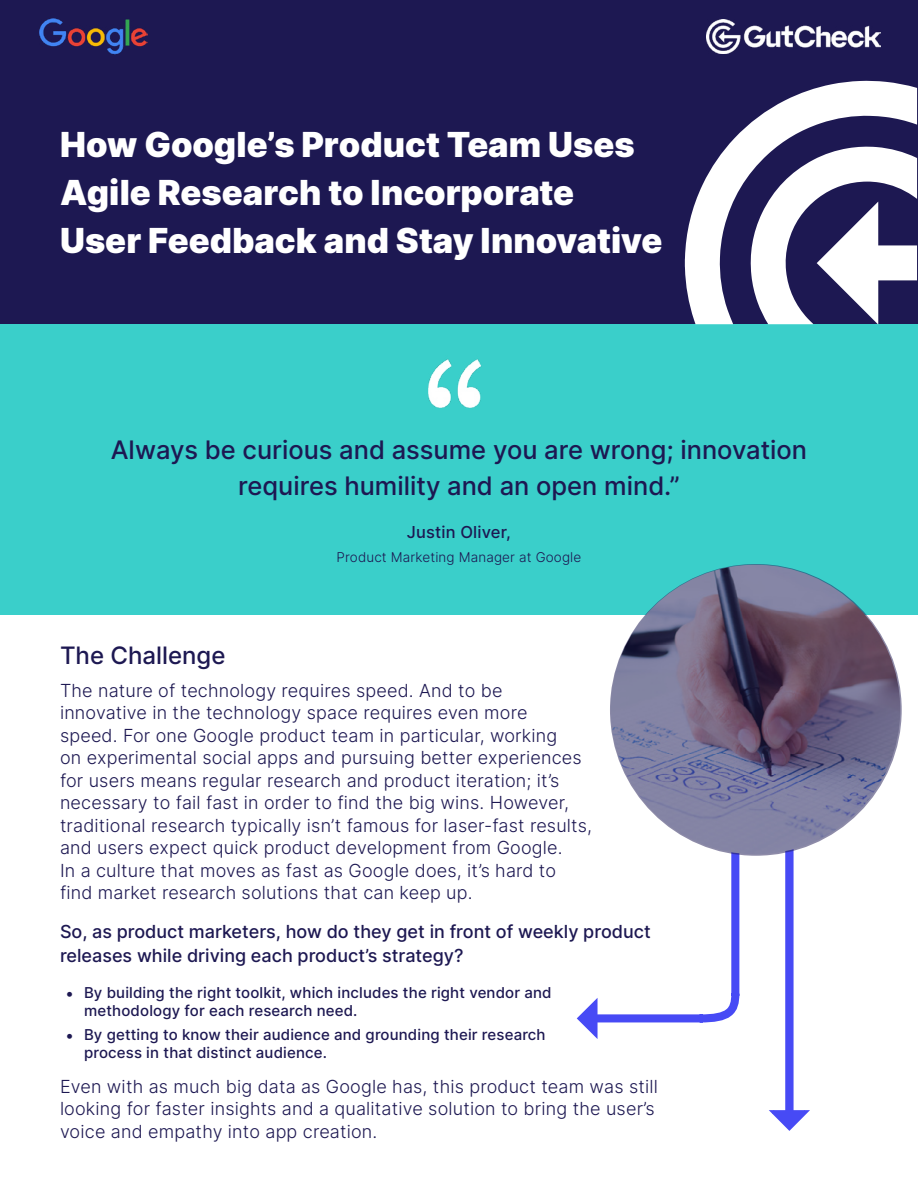
<style>
.page{position:relative;width:918px;height:1188px;background:#fff}
.page>*{position:absolute;margin:0;border:0;box-sizing:border-box;transform-origin:0 0}
.t1{font:900 34.5px/48px "Inter";color:#fff}
.t2{font:500 25.5px/36px "Inter";color:#1d1852;text-align:center}
.t3{font:500 24px "Inter";color:#1d1852}
.t4{font:300 18px/22.5px "Inter";letter-spacing:.01em;color:#1d1852}
.t5{font:500 18px/24px "Inter";color:#1d1852}
.t6{font:500 16.5px "Inter";letter-spacing:.01em;color:#1d1852}
.t7{font:500 15px/18px "Inter";letter-spacing:.01em;color:#1d1852}
.t8{font:300 13.5px "Inter";letter-spacing:.01em;color:#1d1852}
.s1{font-family:"Nunito Sans";font-weight:300;font-size:13.5px}
</style>
<div class="page">
<div style="left:0;top:56px;width:918px;height:312px;background:#1d1852"></div>
<div style="left:0;top:324px;width:918px;height:302px;background:#3acfca"></div>
<div style="left:0;top:0;width:918px;height:66px;background:#1d1852"></div>
<img style="left:706px;top:19px;width:174px;height:34px">
<img style="left:39px;top:18px;width:108px;height:36px">
<div style="left:0;top:615px;width:918px;height:573px;background:#fff"></div>
<img style="left:428px;top:359px;width:53px;height:49px">
<div style="left:785px;top:792px;width:9px;height:323px;background:#474af5"></div>
<svg style="left:769px;top:1109px;width:41px;height:22px"></svg>
<svg style="left:576px;top:841px;width:167px;height:198px"></svg>
<svg style="left:610px;top:564px;width:292px;height:292px;background:#6e6786"></svg>
<svg style="left:685px;top:81px;width:232px;height:243px"></svg>
<svg style="left:749px;top:146px;width:168px;height:178px"></svg>
<h1 class="t1" style="left:60px;top:120px;width:604px">How Google’s Product Team Uses<br>Agile Research to Incorporate<br>User Feedback and Stay Innovative</h1>
<h2 class="t2" style="left:111px;top:431px;width:698px">Always be curious and assume you are wrong; innovation requires humility and an open mind.”</h2>
<p class="t6" style="left:407px;top:520px;width:106px">Justin Oliver,</p>
<p class="t8" style="left:337px;top:547px;width:246px">Product Marketing Manager at Google</p>
<h3 class="t3" style="left:60px;top:637px;width:167px">The Challenge</h3>
<p class="t4" style="left:60px;top:678px;width:534px">The nature of technology requires speed. And to be innovative in the technology space requires even more<br>speed. For one Google product team in particular, working<br>on experimental social apps and pursuing better experiences for users means regular research and product iteration; it’s necessary to fail fast in order to find the big wins. However, traditional research typically isn’t famous for laser-fast results, and users expect quick product development from Google.<br>In a culture that moves as fast as Google does, it’s hard to find market research solutions that can keep up.</p>
<p class="t5" style="left:60px;top:919px;width:592px">So, as product marketers, how do they get in front of weekly product releases while driving each product’s strategy?</p>
<p class="t7" style="left:84px;top:984px;width:469px;text-indent:-18px"><span class="s1">•</span> By building the right toolkit, which includes the right vendor and methodology for each research need.</p>
<p class="t7" style="left:84px;top:1026px;width:463px;text-indent:-18px"><span class="s1">•</span> By getting to know their audience and grounding their research process in that distinct audience.</p>
<p class="t4" style="left:60px;top:1074px;width:599px">Even with as much big data as Google has, this product team was still looking for faster insights and a qualitative solution to bring the user’s voice and empathy into app creation.</p>
</div>
